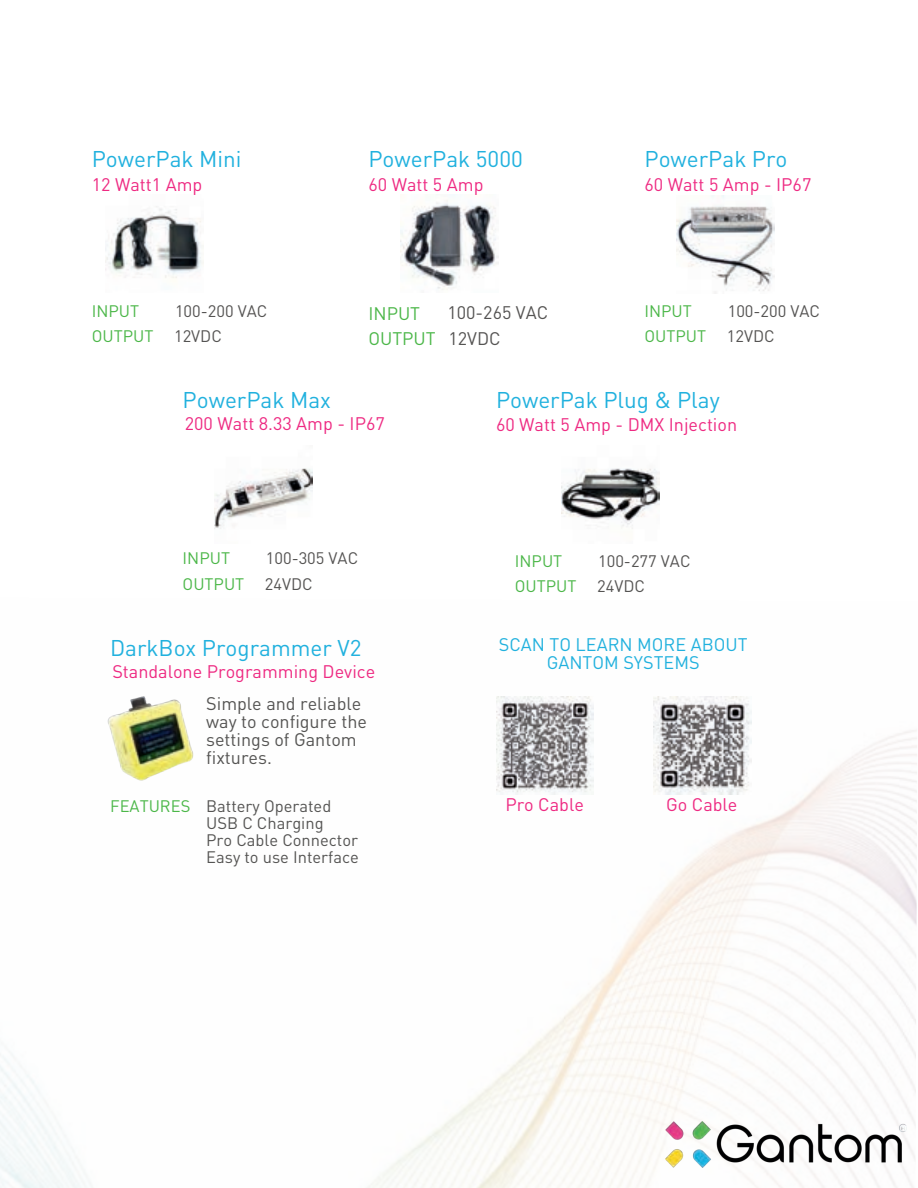
<style>
.page{position:relative;width:918px;height:1188px;background:#fff}
.page>*{position:absolute;margin:0;border:0;box-sizing:border-box;transform-origin:0 0}
.t1{font:22.5px "DIN";color:#21b1de}
.t2{font:18px "DIN";color:#ee2a82}
.t3{font:18px/18px "DIN";color:#555453}
.t4{font:18px/18px "DIN";color:#21b1de;text-align:center}
.t5{font:18px/25.2px "DIN";color:#4cb749}
.t6{font:16.5px/16.8px "DIN";color:#555453}
.t7{font:16.5px/24.9px "DIN";color:#4cb749}
</style>
<div class="page">
<img style="left:666px;top:1121px;width:240px;height:46px">
<img style="left:107px;top:696px;width:87px;height:85px">
<img style="left:106px;top:206px;width:98px;height:73px">
<img style="left:401px;top:200px;width:97px;height:90px">
<img style="left:677px;top:195px;width:97px;height:98px">
<img style="left:215px;top:468px;width:98px;height:61px">
<img style="left:562px;top:468px;width:98px;height:61px">
<img style="left:496px;top:696px;width:98px;height:98px">
<img style="left:653px;top:696px;width:98px;height:98px">
<h1 class="t1" style="left:92px;top:144px;width:151px">PowerPak Mini</h1>
<p class="t2" style="left:92px;top:173px;width:112px">12 Watt1 Amp</p>
<h1 class="t1" style="left:368px;top:144px;width:156px">PowerPak 5000</h1>
<p class="t2" style="left:368px;top:173px;width:117px">60 Watt 5 Amp</p>
<h1 class="t1" style="left:645px;top:144px;width:145px">PowerPak Pro</h1>
<p class="t2" style="left:645px;top:173px;width:168px">60 Watt 5 Amp - IP67</p>
<p class="t7" style="left:92px;top:298px;width:63px">INPUT<br>OUTPUT</p>
<p class="t6" style="left:174px;top:298px;width:95px;line-height:24.9px">100-200 VAC<br>12VDC</p>
<h1 class="t1" style="left:183px;top:386px;width:150px">PowerPak Max</h1>
<p class="t5" style="left:368px;top:300px;width:69px">INPUT<br>OUTPUT</p>
<p class="t3" style="left:447px;top:300px;width:102px;line-height:25.5px">100-265 VAC<br>12VDC</p>
<p class="t7" style="left:645px;top:298px;width:63px">INPUT<br>OUTPUT</p>
<p class="t6" style="left:727px;top:298px;width:95px;line-height:24.9px">100-200 VAC<br>12VDC</p>
<h1 class="t1" style="left:496px;top:386px;width:225px">PowerPak Plug &amp; Play</h1>
<p class="t2" style="left:185px;top:413px;width:201px">200 Watt 8.33 Amp - IP67</p>
<p class="t2" style="left:496px;top:413px;width:243px">60 Watt 5 Amp - DMX Injection</p>
<p class="t7" style="left:183px;top:546px;width:63px">INPUT<br>OUTPUT</p>
<p class="t6" style="left:265px;top:545px;width:95px;line-height:25.5px">100-305 VAC<br>24VDC</p>
<p class="t7" style="left:515px;top:548px;width:63px">INPUT<br>OUTPUT</p>
<p class="t6" style="left:597px;top:548px;width:95px;line-height:25.5px">100-277 VAC<br>24VDC</p>
<h1 class="t1" style="left:110px;top:634px;width:253px">DarkBox Programmer V2</h1>
<p class="t2" style="left:112px;top:660px;width:264px">Standalone Programming Device</p>
<p class="t3" style="left:206px;top:694px;width:162px">Simple and reliable way to configure the settings of Gantom fixtures.</p>
<p class="t6" style="left:206px;top:797px;width:154px">Battery Operated<br>USB C Charging<br>Pro Cable Connector<br>Easy to use Interface</p>
<p class="t7" style="left:110px;top:793px;width:82px">FEATURES</p>
<p class="t4" style="left:499px;top:635px;width:250px">SCAN TO LEARN MORE ABOUT<br>GANTOM SYSTEMS</p>
<p class="t2" style="left:505px;top:793px;width:80px">Pro Cable</p>
<p class="t2" style="left:666px;top:793px;width:73px">Go Cable</p>
</div>
